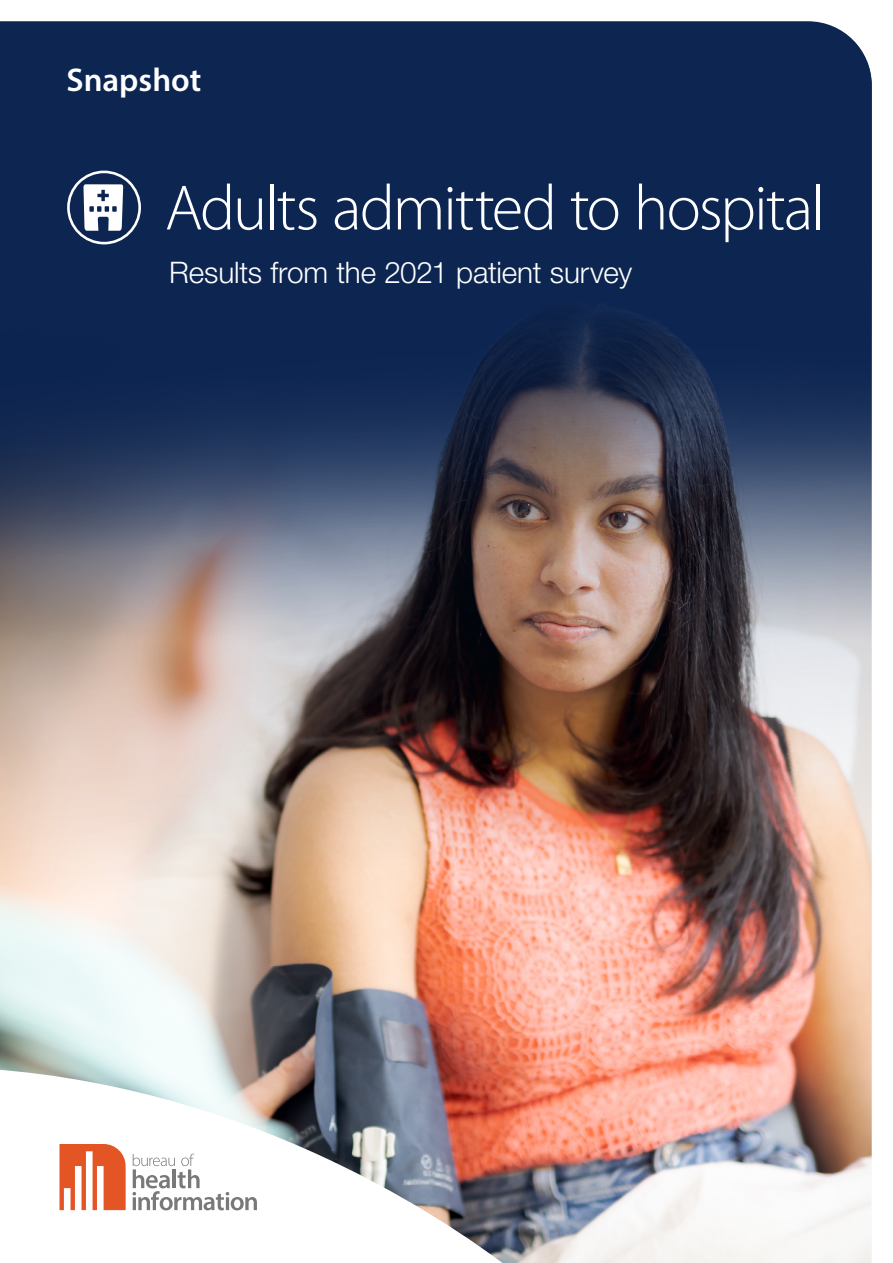
<style>
.page{position:relative;width:893px;height:1263px;background:#fff}
.page>*{position:absolute;margin:0;border:0;box-sizing:border-box;transform-origin:0 0}
.t1{font:300 64.5px "Myriad Pro";letter-spacing:-.03em;color:#fff}
.t2{font:600 33px "Myriad Pro";color:#fff}
.t3{font:300 29.7px "Helvetica Neue LT Std";letter-spacing:-.005em;color:#fff}
</style>
<div class="page">
<img style="left:0;top:904px;width:872px;height:359px">
<img style="left:0;top:21px;width:872px;height:883px">
<img style="left:0;top:1069px;width:527px;height:194px">
<svg style="left:60px;top:1144px;width:66px;height:66px"></svg>
<svg style="left:133px;top:1154px;width:124px;height:56px"></svg>
<svg style="left:67px;top:171px;width:74px;height:73px"></svg>
<p class="t2" style="left:67px;top:59px;width:136px">Snapshot</p>
<h1 class="t1" style="left:165px;top:172px;width:661px">Adults admitted to hospital</h1>
<p class="t3" style="left:169px;top:255px;width:464px">Results from the 2021 patient survey</p>
</div>
